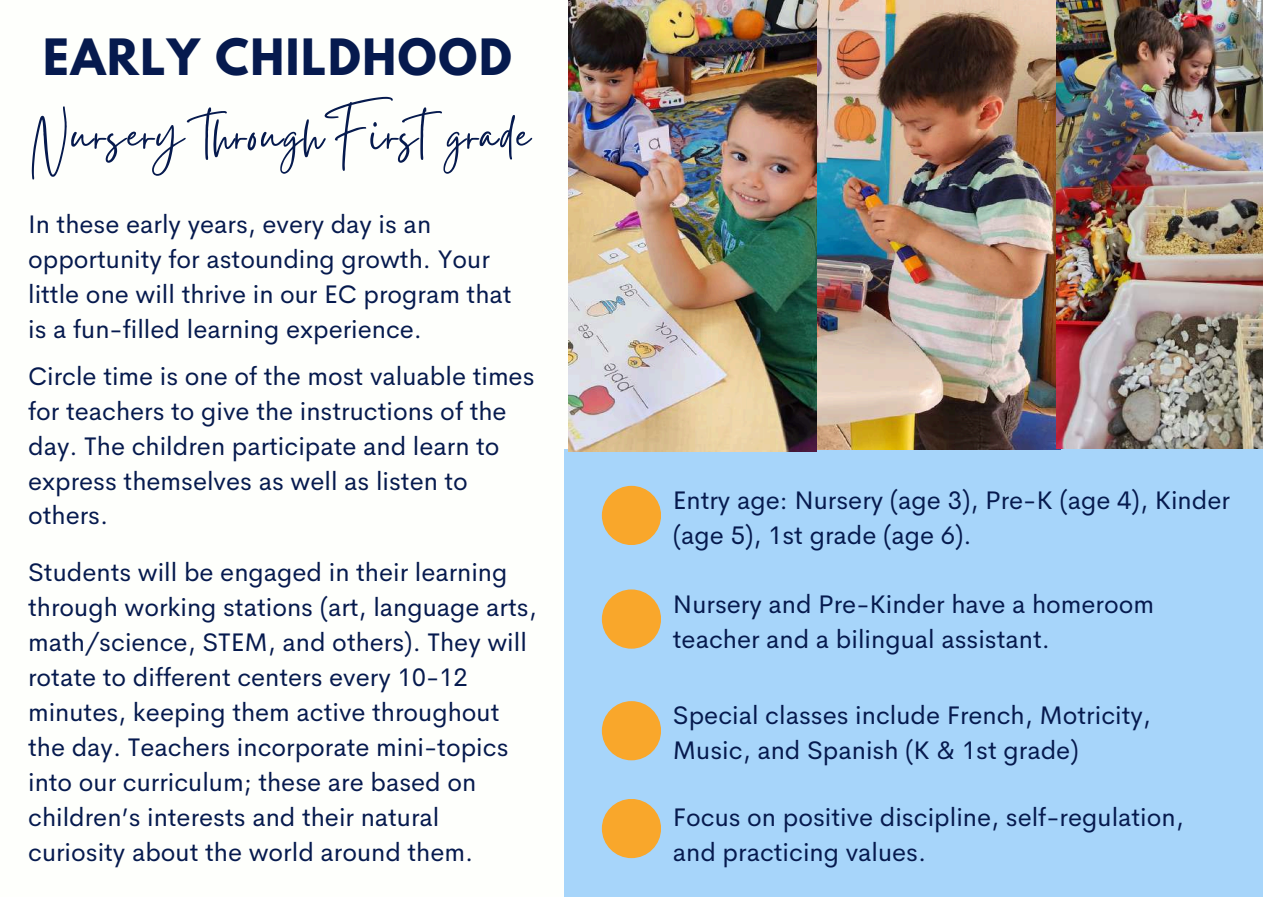
<style>
.page{position:relative;width:1263px;height:897px;background:#fff}
.page>*{position:absolute;margin:0;border:0;box-sizing:border-box;transform-origin:0 0}
.t1{font:62.1px "Gistesy";letter-spacing:.04em;color:#061a4e}
.t2{font:700 44.4px "League Spartan";letter-spacing:.04em;color:#061a4e}
.t3{font:25.5px/34.8px "Cerebri Sans";color:#061a4e}
</style>
<div class="page">
<div style="left:565px;top:449px;width:698px;height:448px;background:#a7d5fa"></div>
<div style="left:602px;top:486px;width:59px;height:59px;background:#f9a72b;border-radius:50%"></div>
<div style="left:602px;top:589px;width:59px;height:59px;background:#f9a72b;border-radius:50%"></div>
<div style="left:602px;top:701px;width:59px;height:59px;background:#f9a72b;border-radius:50%"></div>
<div style="left:602px;top:799px;width:59px;height:59px;background:#f9a72b;border-radius:50%"></div>
<img style="left:817px;top:0;width:244px;height:449px">
<img style="left:1057px;top:0;width:206px;height:448px">
<img style="left:569px;top:0;width:247px;height:451px">
<h2 class="t2" style="left:43px;top:35px;width:470px">EARLY CHILDHOOD</h2>
<h1 class="t1" style="left:33px;top:91px;width:498px">Nursery throughFirstgrade</h1>
<p class="t3" style="left:28px;top:207px;width:485px">In these early years, every day is an opportunity for astounding growth. Your little one will thrive in our EC program that is a fun-filled learning experience.</p>
<p class="t3" style="left:28px;top:358px;width:508px">Circle time is one of the most valuable times for teachers to give the instructions of the day. The children participate and learn to express themselves as well as listen to others.</p>
<p class="t3" style="left:28px;top:555px;width:510px">Students will be engaged in their learning through working stations (art, language arts, math/science, STEM, and others). They will rotate to different centers every 10-12 minutes, keeping them active throughout the day. Teachers incorporate mini-topics into our curriculum; these are based on children’s interests and their natural curiosity about the world around them.</p>
<p class="t3" style="left:673px;top:483px;width:558px">Entry age: Nursery (age 3), Pre-K (age 4), Kinder (age 5), 1st grade (age 6).</p>
<p class="t3" style="left:673px;top:586px;width:483px">Nursery and Pre-Kinder have a homeroom teacher and a bilingual assistant.</p>
<p class="t3" style="left:673px;top:698px;width:479px">Special classes include French, Motricity,<br>Music, and Spanish (K &amp; 1st grade)</p>
<p class="t3" style="left:673px;top:799px;width:512px">Focus on positive discipline, self-regulation, and practicing values.</p>
</div>
